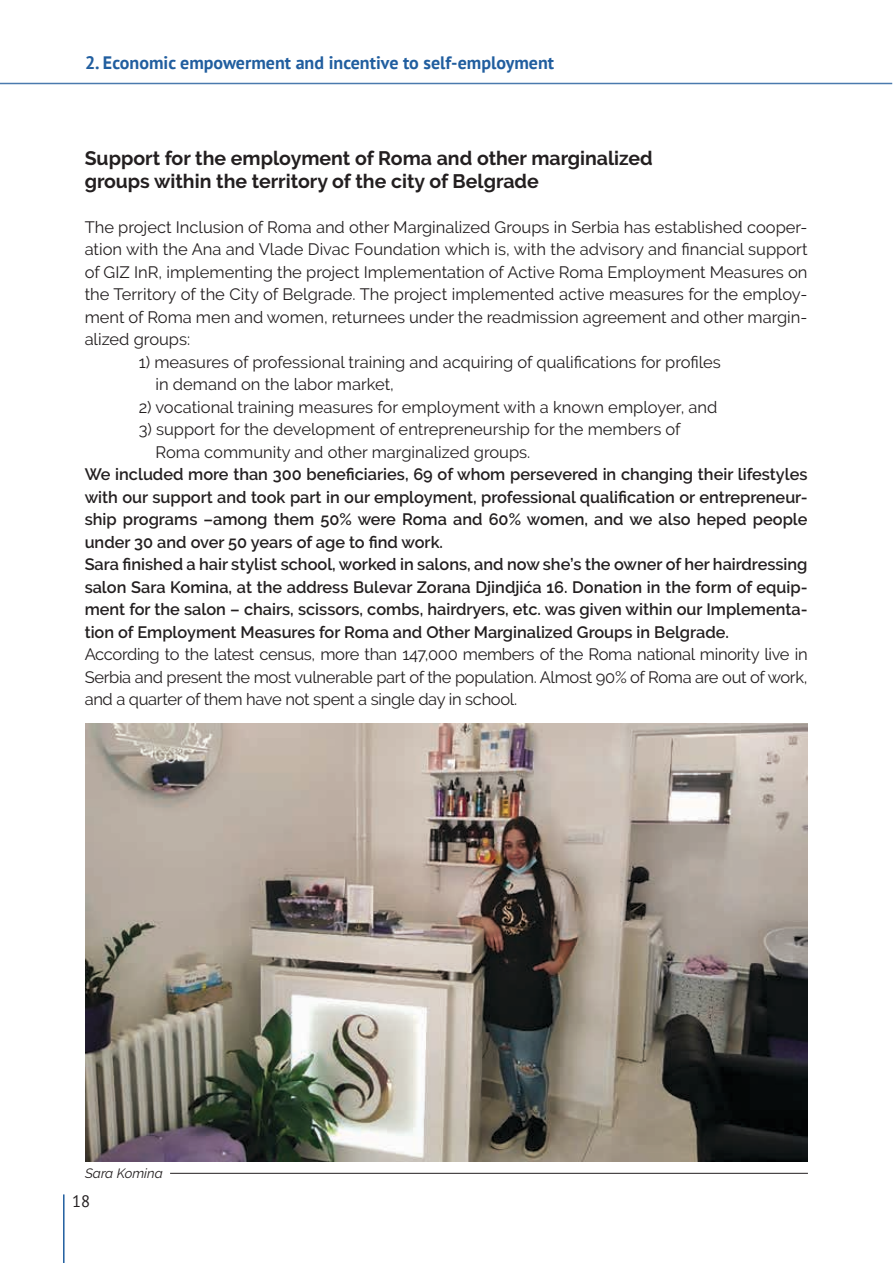
<style>
.page{position:relative;width:893px;height:1263px;background:#fff}
.page>*{position:absolute;margin:0;border:0;box-sizing:border-box;transform-origin:0 0}
.t1{font:700 19.5px/22.5px "Raleway";color:#231f20}
.t2{font:700 18px "PT Sans";color:#215e9f}
.t3{font:16.5px/22.5px "Raleway";color:#231f20;text-align:justify}
.t4{font:600 16.5px/22.5px "Raleway";color:#231f20}
.t5{font:16.5px "PT Sans";color:#231f20}
.t6{font:italic 13.5px "Raleway";color:#231f20}
</style>
<div class="page">
<hr style="left:63px;top:1194px;width:2px;height:69px;background:#215e9f">
<hr style="left:0;top:83px;width:892px;height:1px;background:#4a7aae">
<img style="left:85px;top:723px;width:723px;height:438px">
<hr style="left:170px;top:1173px;width:638px;height:1px;background:#231f20">
<p class="t2" style="left:85px;top:50px;width:471px">2. Economic empowerment and incentive to self-employment</p>
<p class="t1" style="left:85px;top:147px;width:570px">Support for the employment of Roma and other marginalized groups within the territory of the city of Belgrade</p>
<p class="t3" style="left:85px;top:215px;width:724px">The project Inclusion of Roma and other Marginalized Groups in Serbia has established cooper&shy;ation with the Ana and Vlade Divac Foundation which is, with the advisory and financial support of GIZ InR, implementing the project Implementation of Active Roma Employment Measures on the Territory of the City of Belgrade. The project implemented active measures for the employ&shy;ment of Roma men and women, returnees under the readmission agreement and other margin&shy;alized groups:</p>
<p class="t3" style="left:155px;top:350px;width:567px;text-indent:-17px">1) measures of professional training and acquiring of qualifications for profiles in demand on the labor market,</p>
<p class="t3" style="left:139px;top:395px;width:580px">2) vocational training measures for employment with a known employer, and</p>
<p class="t3" style="left:155px;top:418px;width:527px;text-indent:-17px">3) support for the development of entrepreneurship for the members of<br>Roma community and other marginalized groups.</p>
<p class="t4" style="left:85px;top:463px;width:724px">We included more than 300 beneficiaries, 69 of whom persevered in changing their lifestyles with our support and took part in our employment, professional qualification or entrepreneur&shy;ship programs –among them 50% were Roma and 60% women, and we also heped people under 30 and over 50 years of age to find work.<br>Sara finished a hair stylist school, worked in salons, and now she’s the owner of her hairdressing salon Sara Komina, at the address Bulevar Zorana Djindjića 16. Donation in the form of equip&shy;ment for the salon – chairs, scissors, combs, hairdryers, etc. was given within our Implementa&shy;tion of Employment Measures for Roma and Other Marginalized Groups in Belgrade.</p>
<p class="t3" style="left:85px;top:643px;width:724px">According to the latest census, more than 147,000 members of the Roma national minority live in Serbia and present the most vulnerable part of the population. Almost 90% of Roma are out of work, and a quarter of them have not spent a single day in school.</p>
<p class="t6" style="left:85px;top:1165px;width:79px">Sara Komina</p>
<p class="t5" style="left:72px;top:1190px;width:19px">18</p>
</div>
